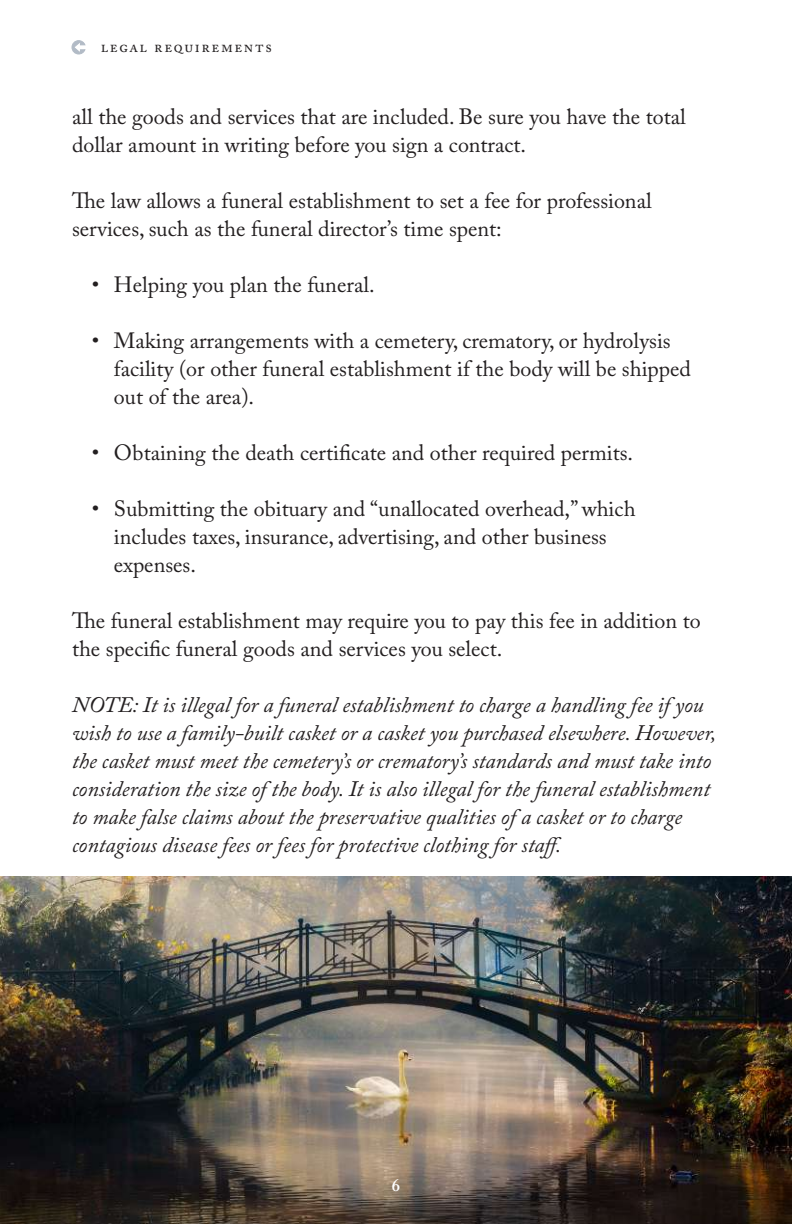
<style>
.page{position:relative;width:792px;height:1224px;background:#fff}
.page>*{position:absolute;margin:0;border:0;box-sizing:border-box;transform-origin:0 0}
.t1{font:22px/28px "Adobe Caslon Pro";color:#231f20}
.t2{font:italic 22px/28px "Adobe Caslon Pro";color:#231f20}
.t3{font:600 18px "Adobe Caslon Pro";color:#fff}
.t4{font:16px "Adobe Caslon Pro";letter-spacing:.1em;color:#231f20}
</style>
<div class="page">
<img style="left:0;top:877px;width:792px;height:347px">
<svg style="left:72px;top:40px;width:14px;height:14px"></svg>
<p class="t4" style="left:101px;top:37px;width:173px">legal requirements</p>
<p class="t1" style="left:72px;top:103px;width:615px">all the goods and services that are included. Be sure you have the total dollar amount in writing before you sign a contract.</p>
<p class="t1" style="left:72px;top:187px;width:581px">Te law allows a funeral establishment to set a fee for professional services, such as the funeral director’s time spent:</p>
<p class="t1" style="left:92px;top:271px;width:284px">• Helping you plan the funeral.</p>
<p class="t1" style="left:114px;top:327px;width:579px;text-indent:-22px">• Making arrangements with a cemetery, crematory, or hydrolysis facility (or other funeral establishment if the body will be shipped out of the area).</p>
<p class="t1" style="left:92px;top:439px;width:543px">• Obtaining the death certifcate and other required permits.</p>
<p class="t1" style="left:114px;top:495px;width:523px;text-indent:-22px">• Submitting the obituary and “unallocated overhead,” which includes taxes, insurance, advertising, and other business expenses.</p>
<p class="t1" style="left:72px;top:607px;width:630px">Te funeral establishment may require you to pay this fee in addition to the specifc funeral goods and services you select.</p>
<p class="t2" style="left:72px;top:691px;width:646px">NOTE: It is illegal for a funeral establishment to charge a handling fee ifyou wish to use a family-built casket or a casket you purchased elsewhere. However, the casket must meet the cemetery’s or crematory’s standards and must take into consideration the size ofthe body. It is also illegal for the funeral establishment to make false claims about the preservative qualities ofa casket or to charge contagious disease fees or fees for protective clothing for staf.</p>
<p class="t3" style="left:392px;top:1174px;width:10px">6</p>
</div>
